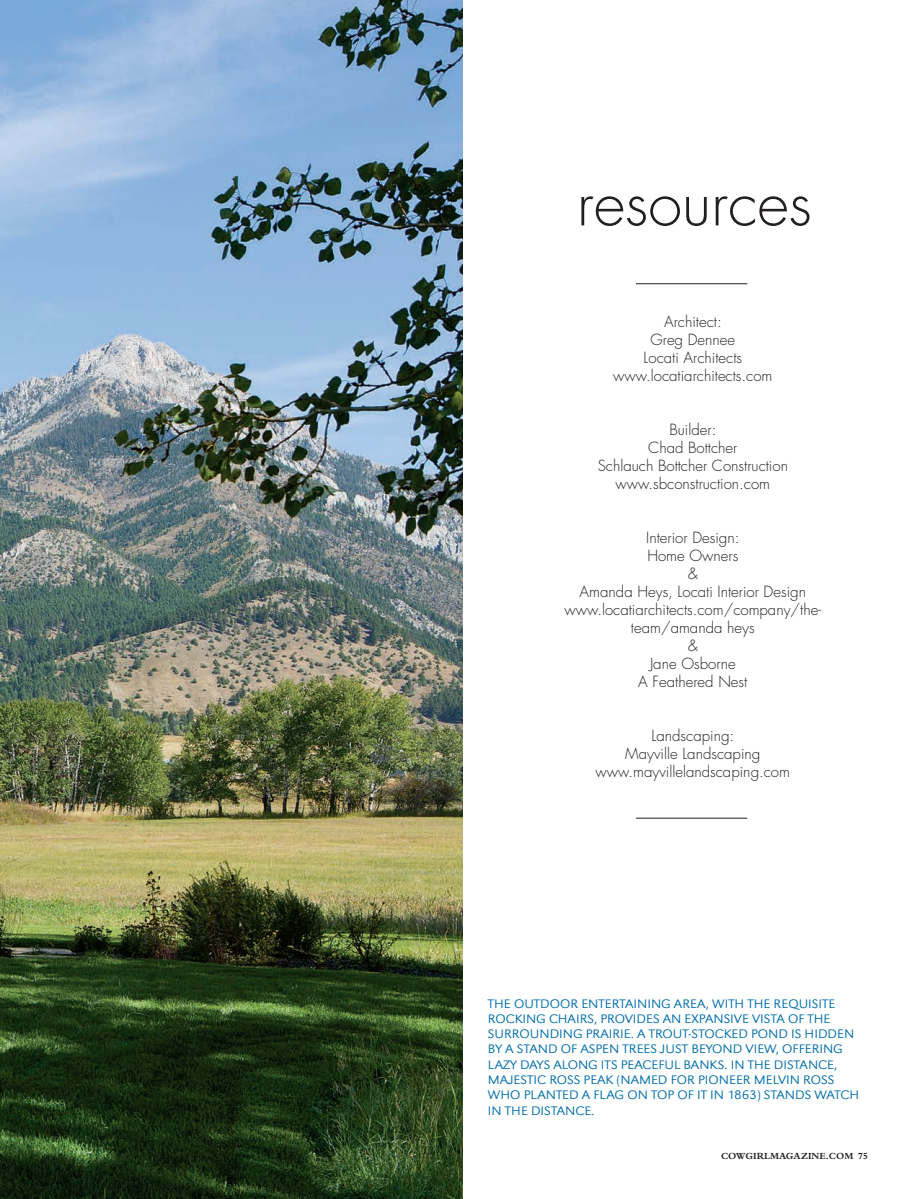
<style>
.page{position:relative;width:923px;height:1199px;background:#fff}
.page>*{position:absolute;margin:0;border:0;box-sizing:border-box;transform-origin:0 0}
.t1{font:300 61.5px "Futura";color:#231f20}
.t2{font:300 15px/18px "Futura";color:#231f20;text-align:center}
.t3{font:12.75px/15.3px "URW Grotesk T Ligh Extr Wide";color:#006daa}
.t4{font:700 9.75px "Bembo";color:#231f20}
</style>
<div class="page">
<img style="left:0;top:0;width:463px;height:1198px">
<hr style="left:636px;top:818px;width:111px;height:1px;background:#231f20">
<hr style="left:636px;top:283px;width:111px;height:1px;background:#231f20">
<h1 class="t1" style="left:576px;top:163px;width:237px">resources</h1>
<p class="t2" style="left:613px;top:313px;width:161px">Architect:<br>Greg Dennee<br>Locati Architects www.locatiarchitects.com</p>
<p class="t2" style="left:597px;top:421px;width:192px">Builder:<br>Chad Bottcher<br>Schlauch Bottcher Construction www.sbconstruction.com</p>
<p class="t2" style="left:564px;top:529px;width:258px">Interior Design:<br>Home Owners<br>&amp;<br>Amanda Heys, Locati Interior Design www.locatiarchitects.com/company/the&shy;team/amanda heys<br>&amp;<br>Jane Osborne<br>A Feathered Nest</p>
<p class="t2" style="left:595px;top:727px;width:196px">Landscaping:<br>Mayville Landscaping www.mayvillelandscaping.com</p>
<p class="t3" style="left:488px;top:995px;width:372px">THE OUTDOOR ENTERTAINING AREA, WITH THE REQUISITE ROCKING CHAIRS, PROVIDES AN EXPANSIVE VISTA OF THE SURROUNDING PRAIRIE. A TROUT-STOCKED POND IS HIDDEN BY A STAND OF ASPEN TREES JUST BEYOND VIEW, OFFERING LAZY DAYS ALONG ITS PEACEFUL BANKS. IN THE DISTANCE, MAJESTIC ROSS PEAK (NAMED FOR PIONEER MELVIN ROSS WHO PLANTED A FLAG ON TOP OF IT IN 1863) STANDS WATCH IN THE DISTANCE.</p>
<p class="t4" style="left:721px;top:1150px;width:148px">COWGIRLMAGAZINE.COM 75</p>
</div>
